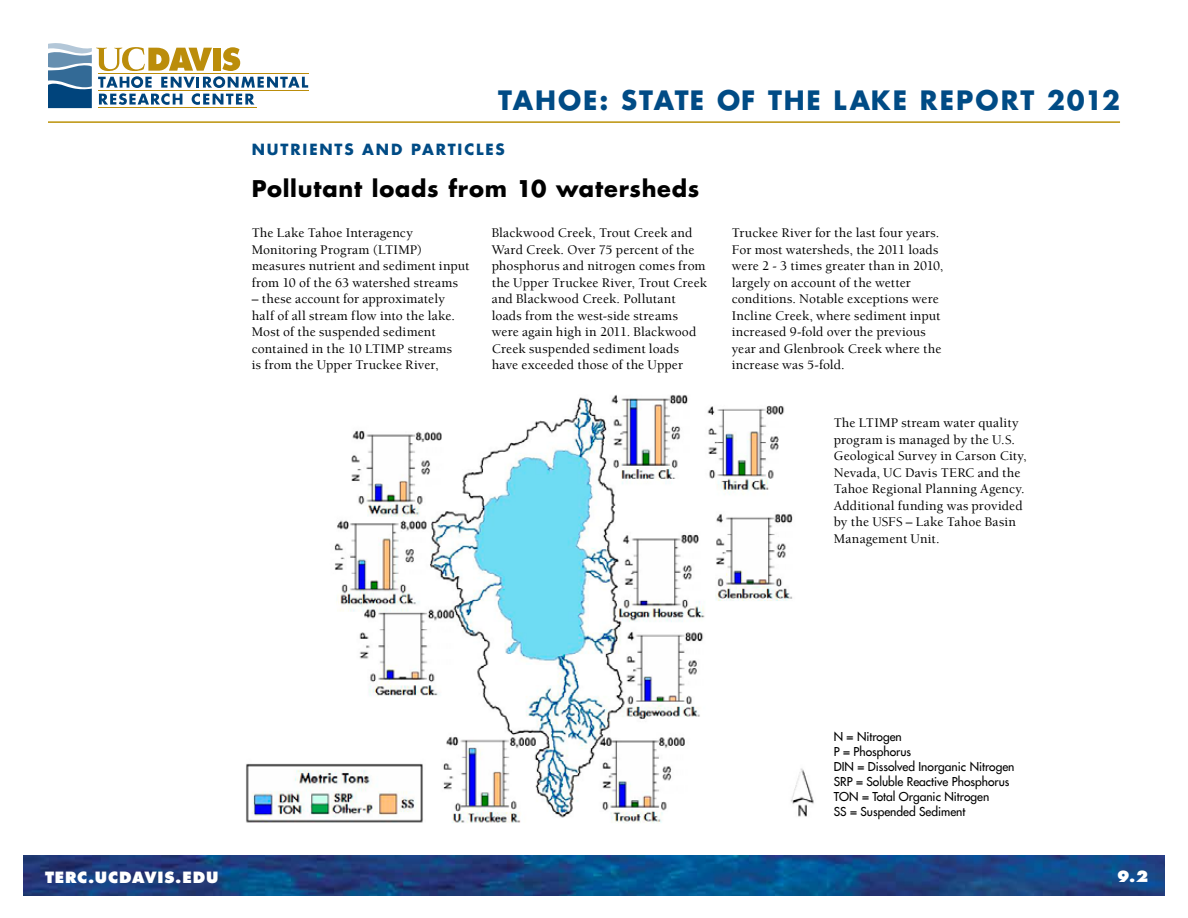
<style>
.page{position:relative;width:1188px;height:918px;background:#fff}
.page>*{position:absolute;margin:0;border:0;box-sizing:border-box;transform-origin:0 0}
.t1{font:700 26.1px "Futura UC Davis";letter-spacing:.08em;color:#004b85}
.t2{font:700 22.5px "Futura UC Davis";letter-spacing:.03em;color:#000}
.t3{font:700 15.15px "Futura UC Davis";letter-spacing:.13em;color:#004b85}
.t4{font:800 15.15px "Futura UC Davis";letter-spacing:.05em;color:#fff}
.t5{font:500 13.5px/16.5px "Berkeley UC Davis";letter-spacing:.01em;color:#000}
.t6{font:500 12px/15px "Futura UC Davis";color:#000}
</style>
<div class="page">
<img style="left:23px;top:856px;width:1142px;height:40px">
<hr style="left:48px;top:121px;width:1072px;height:2px;background:#bb9208">
<hr style="left:98px;top:90px;width:211px;height:1px;background:#bb8d0b">
<hr style="left:98px;top:73px;width:211px;height:1px;background:#bb8d0b">
<svg style="left:48px;top:43px;width:260px;height:65px"></svg>
<img style="left:246px;top:395px;width:568px;height:428px">
<h1 class="t1" style="left:498px;top:83px;width:623px">TAHOE: STATE OF THE LAKE REPORT 2012</h1>
<p class="t3" style="left:252px;top:139px;width:80px">NUTRIENTS</p>
<p class="t3" style="left:362px;top:139px;width:143px">AN D PARTICLES</p>
<h2 class="t2" style="left:252px;top:173px;width:449px">POLLUTANT LOADS FROM 10 WATERSHEDS</h2>
<p class="t5" style="left:252px;top:225px;width:219px">The Lake Tahoe Interagency<br>Monitoring Program (LTIMP) measures nutrient and sediment input from 10 of the 63 watershed streams</p>
<p class="t5" style="left:252px;top:291px;width:205px">– these account for approximately half of all stream flow into the lake.<br>Most of the suspended sediment contained in the 10 LTIMP streams is from the Upper Truckee River,</p>
<p class="t5" style="left:492px;top:225px;width:217px">Blackwood Creek, Trout Creek and Ward Creek. Over 75 percent of the phosphorus and nitrogen comes from the Upper Truckee River, Trout Creek and Blackwood Creek. Pollutant loads from the west-side streams were again high in 2011. Blackwood Creek suspended sediment loads have exceeded those of the Upper</p>
<p class="t5" style="left:732px;top:225px;width:213px">Truckee River for the last four years.<br>For most watersheds, the 2011 loads were 2 - 3 times greater than in 2010, largely on account of the wetter conditions. Notable exceptions were Incline Creek, where sediment input increased 9-fold over the previous year and Glenbrook Creek where the increase was 5-fold.</p>
<p class="t5" style="left:834px;top:414px;width:195px">The LTIMP stream water quality program is managed by the U.S.<br>Geological Survey in Carson City,<br>Nevada, UC Davis TERC and the<br>Tahoe Regional Planning Agency.<br>Additional funding was provided by the USFS – Lake Tahoe Basin<br>Management Unit.</p>
<p class="t4" style="left:45px;top:867px;width:175px">TERC.UCDAVIS.EDU</p>
<p class="t6" style="left:834px;top:729px;width:182px">N = Nitrogen<br>P = Phosphorus<br>DIN = Dissolved Inorganic Nitrogen<br>SRP = Soluble Reactive Phosphorus<br>TON = Total Organic Nitrogen<br>SS = Suspended Sediment</p>
<p class="t4" style="left:1117px;top:867px;width:33px">9.2</p>
</div>
